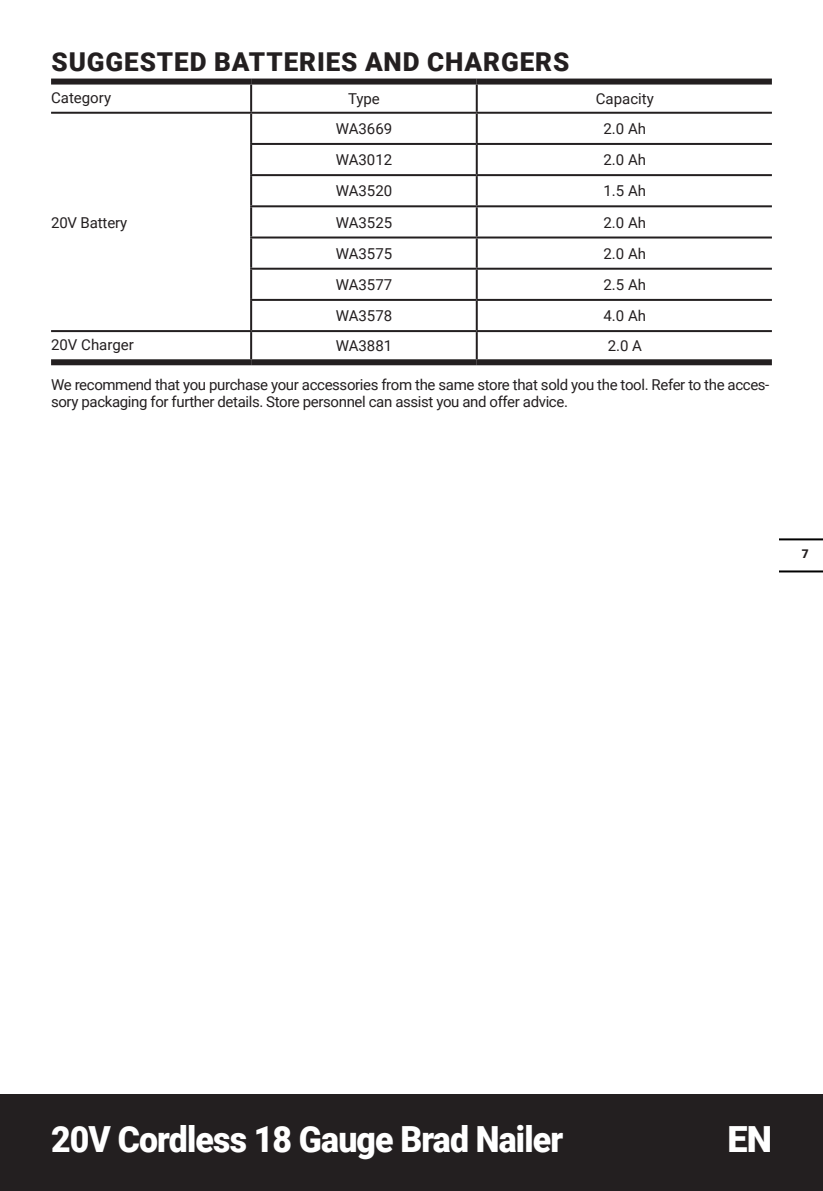
<style>
.page{position:relative;width:823px;height:1191px;background:#fff}
.page>*{position:absolute;margin:0;border:0;box-sizing:border-box;transform-origin:0 0}
.t1{font:900 36px "Roboto";letter-spacing:-.025em;color:#fff;scale:.94 1}
.t2{font:900 36px "Roboto";letter-spacing:-.025em;color:#fff}
.t3{font:900 26px "Roboto";letter-spacing:.035em;color:#231f20}
.t4{font:15px/17px "Roboto";letter-spacing:-.025em;color:#231f20}
.t5{font:15px "Roboto";color:#231f20}
.t6{font:900 12px "Roboto";color:#231f20}
</style>
<div class="page">
<div style="left:0;top:1094px;width:822px;height:97px;background:#231f20"></div>
<hr style="left:779px;top:570px;width:43px;height:2px;background:#000">
<hr style="left:779px;top:538px;width:43px;height:2px;background:#000">
<div style="left:51px;top:359px;width:200px;height:6px;background:#231f20"></div>
<div style="left:251px;top:359px;width:225px;height:6px;background:#231f20"></div>
<div style="left:476px;top:359px;width:295px;height:6px;background:#231f20"></div>
<div style="left:51px;top:79px;width:200px;height:6px;background:#231f20"></div>
<div style="left:251px;top:79px;width:225px;height:6px;background:#231f20"></div>
<div style="left:476px;top:79px;width:295px;height:6px;background:#231f20"></div>
<hr style="left:250px;top:85px;width:2px;height:27px;background:#231f20">
<hr style="left:475px;top:85px;width:2px;height:27px;background:#231f20">
<hr style="left:51px;top:112px;width:200px;height:2px;background:#231f20">
<hr style="left:251px;top:112px;width:225px;height:2px;background:#231f20">
<hr style="left:250px;top:114px;width:2px;height:29px;background:#231f20">
<hr style="left:476px;top:112px;width:295px;height:2px;background:#231f20">
<hr style="left:475px;top:114px;width:2px;height:29px;background:#231f20">
<hr style="left:250px;top:145px;width:2px;height:29px;background:#231f20">
<hr style="left:475px;top:145px;width:2px;height:29px;background:#231f20">
<hr style="left:250px;top:176px;width:2px;height:29px;background:#231f20">
<hr style="left:475px;top:176px;width:2px;height:29px;background:#231f20">
<hr style="left:250px;top:207px;width:2px;height:29px;background:#231f20">
<hr style="left:475px;top:207px;width:2px;height:29px;background:#231f20">
<hr style="left:250px;top:238px;width:2px;height:30px;background:#231f20">
<hr style="left:475px;top:238px;width:2px;height:30px;background:#231f20">
<hr style="left:250px;top:270px;width:2px;height:29px;background:#231f20">
<hr style="left:475px;top:270px;width:2px;height:29px;background:#231f20">
<hr style="left:250px;top:301px;width:2px;height:29px;background:#231f20">
<hr style="left:475px;top:301px;width:2px;height:29px;background:#231f20">
<hr style="left:51px;top:330px;width:200px;height:2px;background:#231f20">
<hr style="left:250px;top:143px;width:226px;height:2px;background:#231f20">
<hr style="left:476px;top:143px;width:295px;height:2px;background:#231f20">
<hr style="left:250px;top:174px;width:226px;height:2px;background:#231f20">
<hr style="left:476px;top:174px;width:295px;height:2px;background:#231f20">
<hr style="left:250px;top:205px;width:226px;height:2px;background:#231f20">
<hr style="left:476px;top:205px;width:295px;height:2px;background:#231f20">
<hr style="left:250px;top:236px;width:226px;height:2px;background:#231f20">
<hr style="left:476px;top:236px;width:295px;height:2px;background:#231f20">
<hr style="left:250px;top:268px;width:226px;height:2px;background:#231f20">
<hr style="left:476px;top:268px;width:295px;height:2px;background:#231f20">
<hr style="left:250px;top:299px;width:226px;height:2px;background:#231f20">
<hr style="left:476px;top:299px;width:295px;height:2px;background:#231f20">
<hr style="left:251px;top:330px;width:225px;height:2px;background:#231f20">
<hr style="left:250px;top:332px;width:2px;height:27px;background:#231f20">
<hr style="left:476px;top:330px;width:295px;height:2px;background:#231f20">
<hr style="left:475px;top:332px;width:2px;height:27px;background:#231f20">
<p class="t3" style="left:51px;top:43px;width:519px">SUGGESTED BATTERIES AND CHARGERS</p>
<p class="t5" style="left:51px;top:87px;width:62px">Category</p>
<p class="t4" style="left:348px;top:89px;width:33px">Type</p>
<p class="t5" style="left:595px;top:88px;width:59px">Capacity</p>
<p class="t4" style="left:51px;top:213px;width:78px">20V Battery</p>
<p class="t4" style="left:335px;top:120px;width:58px">WA3669</p>
<p class="t4" style="left:603px;top:120px;width:44px">2.0 Ah</p>
<p class="t4" style="left:335px;top:151px;width:58px">WA3012</p>
<p class="t4" style="left:603px;top:151px;width:44px">2.0 Ah</p>
<p class="t4" style="left:335px;top:182px;width:58px">WA3520</p>
<p class="t4" style="left:603px;top:182px;width:44px">1.5 Ah</p>
<p class="t4" style="left:335px;top:213px;width:58px">WA3525</p>
<p class="t4" style="left:603px;top:213px;width:44px">2.0 Ah</p>
<p class="t4" style="left:335px;top:244px;width:58px">WA3575</p>
<p class="t4" style="left:603px;top:244px;width:44px">2.0 Ah</p>
<p class="t4" style="left:335px;top:275px;width:58px">WA3577</p>
<p class="t4" style="left:603px;top:275px;width:44px">2.5 Ah</p>
<p class="t4" style="left:335px;top:307px;width:58px">WA3578</p>
<p class="t4" style="left:603px;top:307px;width:44px">4.0 Ah</p>
<p class="t5" style="left:51px;top:334px;width:84px">20V Charger</p>
<p class="t4" style="left:335px;top:337px;width:58px">WA3881</p>
<p class="t4" style="left:607px;top:337px;width:36px">2.0 A</p>
<p class="t4" style="left:51px;top:376px;width:719px">We recommend that you purchase your accessories from the same store that sold you the tool. Refer to the acces&shy;sory packaging for further details. Store personnel can assist you and offer advice.</p>
<p class="t6" style="left:801px;top:545px;width:8px">7</p>
<h1 class="t1" style="left:51px;top:1113px;width:546px">20V Cordless 18 Gauge Brad Nailer</h1>
<h1 class="t2" style="left:727px;top:1113px;width:46px">EN</h1>
</div>
